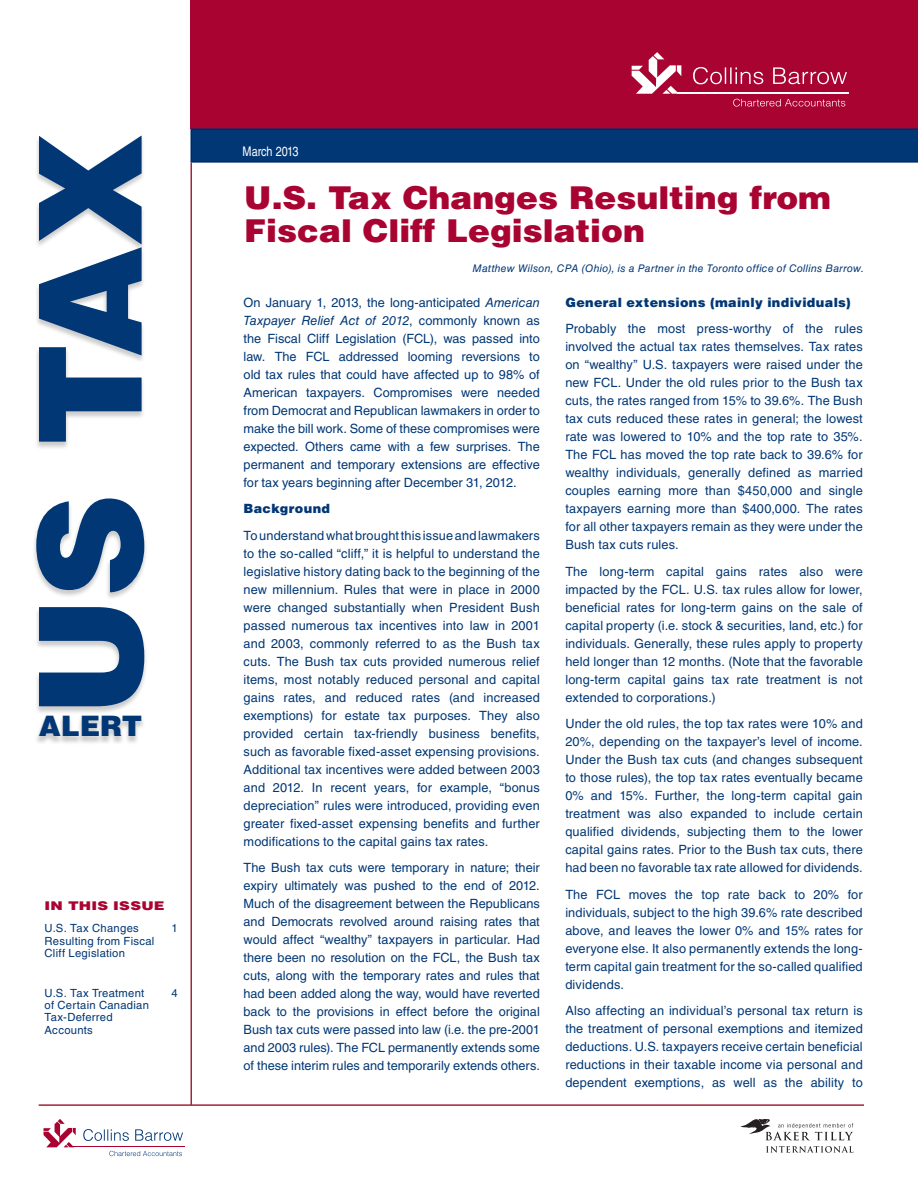
<style>
.page{position:relative;width:918px;height:1188px;background:#fff}
.page>*{position:absolute;margin:0;border:0;box-sizing:border-box;transform-origin:0 0}
.t1{font:900 142.5px "Helvetica LT Std";color:#013775}
.t2{font:900 31.5px/32.4px "Helvetica LT Std";color:#a90332;scale:1.04 1}
.t3{font:900 28.2px "Helvetica LT Std";color:#013775}
.t4{font:13.35px "Helvetica LT Std";color:#fff;scale:.82 1}
.t5{font:12.75px/18px "Helvetica LT Std";letter-spacing:.01em;color:#013775;text-align:justify}
.t6{font:900 12.75px "Helvetica LT Std";letter-spacing:.025em;color:#013775}
.t7{font:900 12px "Helvetica LT Std";letter-spacing:.015em;color:#a90332;scale:1.24 1}
.t8{font:11.25px/12.3px "Helvetica LT Std";letter-spacing:.025em;color:#013775}
.t9{font:italic 10.5px "Helvetica LT Std";letter-spacing:.025em;color:#013775}
.s1{font-style:italic}
</style>
<div class="page">
<div style="left:191px;top:0;width:727px;height:128px;background:#a90332"></div>
<svg style="left:191px;top:128px;width:727px;height:35px;background:#053774"></svg>
<hr style="left:39px;top:1104px;width:825px;height:2px;background:#a22538">
<hr style="left:191px;top:163px;width:1px;height:942px;background:#a22538">
<svg style="left:632px;top:52px;width:49px;height:42px"></svg>
<hr style="left:677px;top:92px;width:172px;height:2px;background:#fff">
<svg style="left:693px;top:67px;width:154px;height:17px"></svg>
<svg style="left:733px;top:99px;width:112px;height:8px"></svg>
<div style="left:32px;top:135px;width:116px;height:580px;background:#231f20;opacity:.23"></div>
<div style="left:34px;top:715px;width:112px;height:31px;background:#231f20;opacity:.23"></div>
<svg style="left:44px;top:1119px;width:32px;height:28px"></svg>
<hr style="left:73px;top:1146px;width:111px;height:1px;background:#a90332">
<svg style="left:83px;top:1129px;width:100px;height:12px"></svg>
<svg style="left:109px;top:1151px;width:73px;height:5px"></svg>
<svg style="left:766px;top:1146px;width:88px;height:7px"></svg>
<svg style="left:740px;top:1119px;width:113px;height:21px"></svg>
<h1 class="t1" style="left:-3px;top:716px;width:583px;rotate:-90deg">US TAX</h1>
<p class="t4" style="left:243px;top:144px;width:70px">March 2013</p>
<p class="t2" style="left:244px;top:181px;width:566px">U.S. Tax Changes Resulting from<br>Fiscal Cliff Legislation</p>
<p class="t9" style="left:473px;top:263px;width:393px">Matthew Wilson, CPA (Ohio), is a Partner in the Toronto office of Collins Barrow.</p>
<p class="t6" style="left:565px;top:294px;width:287px">General extensions (mainly individuals)</p>
<p class="t5" style="left:565px;top:320px;width:299px">Probably the most press-worthy of the rules involved the actual tax rates themselves. Tax rates on “wealthy” U.S. taxpayers were raised under the new FCL. Under the old rules prior to the Bush tax cuts, the rates ranged from 15% to 39.6%. The Bush tax cuts reduced these rates in general; the lowest rate was lowered to 10% and the top rate to 35%.<br>The FCL has moved the top rate back to 39.6% for wealthy individuals, generally defined as married couples earning more than $450,000 and single taxpayers earning more than $400,000. The rates for all other taxpayers remain as they were under the Bush tax cuts rules.</p>
<p class="t5" style="left:565px;top:562px;width:299px">The long-term capital gains rates also were impacted by the FCL. U.S. tax rules allow for lower, beneficial rates for long-term gains on the sale of capital property (i.e. stock &amp; securities, land, etc.) for individuals. Generally, these rules apply to property held longer than 12 months. (Note that the favorable long-term capital gains tax rate treatment is not extended to corporations.)</p>
<p class="t5" style="left:565px;top:715px;width:299px">Under the old rules, the top tax rates were 10% and 20%, depending on the taxpayer’s level of income.<br>Under the Bush tax cuts (and changes subsequent to those rules), the top tax rates eventually became 0% and 15%. Further, the long-term capital gain treatment was also expanded to include certain qualified dividends, subjecting them to the lower capital gains rates. Prior to the Bush tax cuts, there had been no favorable tax rate allowed for dividends.</p>
<p class="t5" style="left:565px;top:885px;width:299px">The FCL moves the top rate back to 20% for individuals, subject to the high 39.6% rate described above, and leaves the lower 0% and 15% rates for everyone else. It also permanently extends the long&shy;term capital gain treatment for the so-called qualified dividends.</p>
<p class="t5" style="left:565px;top:1002px;width:299px">Also affecting an individual’s personal tax return is the treatment of personal exemptions and itemized deductions. U.S. taxpayers receive certain beneficial reductions in their taxable income via personal and dependent exemptions, as well as the ability to</p>
<p class="t5" style="left:244px;top:293px;width:298px">On January 1, 2013, the long-anticipated <span class="s1">American Taxpayer Relief Act of 2012</span>, commonly known as the Fiscal Cliff Legislation (FCL), was passed into law. The FCL addressed looming reversions to old tax rules that could have affected up to 98% of American taxpayers. Compromises were needed from Democrat and Republican lawmakers in order to make the bill work. Some of these compromises were expected. Others came with a few surprises. The permanent and temporary extensions are effective for tax years beginning after December 31, 2012.</p>
<p class="t6" style="left:244px;top:500px;width:88px">Background</p>
<p class="t5" style="left:244px;top:526px;width:298px">To understand what brought this issue and lawmakers to the so-called “cliff,” it is helpful to understand the legislative history dating back to the beginning of the new millennium. Rules that were in place in 2000 were changed substantially when President Bush passed numerous tax incentives into law in 2001 and 2003, commonly referred to as the Bush tax cuts. The Bush tax cuts provided numerous relief items, most notably reduced personal and capital gains rates, and reduced rates (and increased exemptions) for estate tax purposes. They also provided certain tax-friendly business benefits, such as favorable fixed-asset expensing provisions.<br>Additional tax incentives were added between 2003 and 2012. In recent years, for example, “bonus depreciation” rules were introduced, providing even greater fixed-asset expensing benefits and further modifications to the capital gains tax rates.</p>
<p class="t5" style="left:244px;top:859px;width:298px">The Bush tax cuts were temporary in nature; their expiry ultimately was pushed to the end of 2012.<br>Much of the disagreement between the Republicans and Democrats revolved around raising rates that would affect “wealthy” taxpayers in particular. Had there been no resolution on the FCL, the Bush tax cuts, along with the temporary rates and rules that had been added along the way, would have reverted back to the provisions in effect before the original Bush tax cuts were passed into law (i.e. the pre-2001 and 2003 rules). The FCL permanently extends some of these interim rules and temporarily extends others.</p>
<h3 class="t3" style="left:39px;top:708px;width:105px">ALERT</h3>
<p class="t7" style="left:45px;top:898px;width:98px">IN THIS ISSUE</p>
<p class="t8" style="left:45px;top:922px;width:111px">U.S. Tax Changes<br>Resulting from Fiscal<br>Cliff Legislation</p>
<p class="t8" style="left:172px;top:922px;width:8px">1</p>
<p class="t8" style="left:45px;top:987px;width:106px">U.S. Tax Treatment of Certain Canadian<br>Tax-Deferred<br>Accounts</p>
<p class="t8" style="left:172px;top:987px;width:8px">4</p>
</div>
